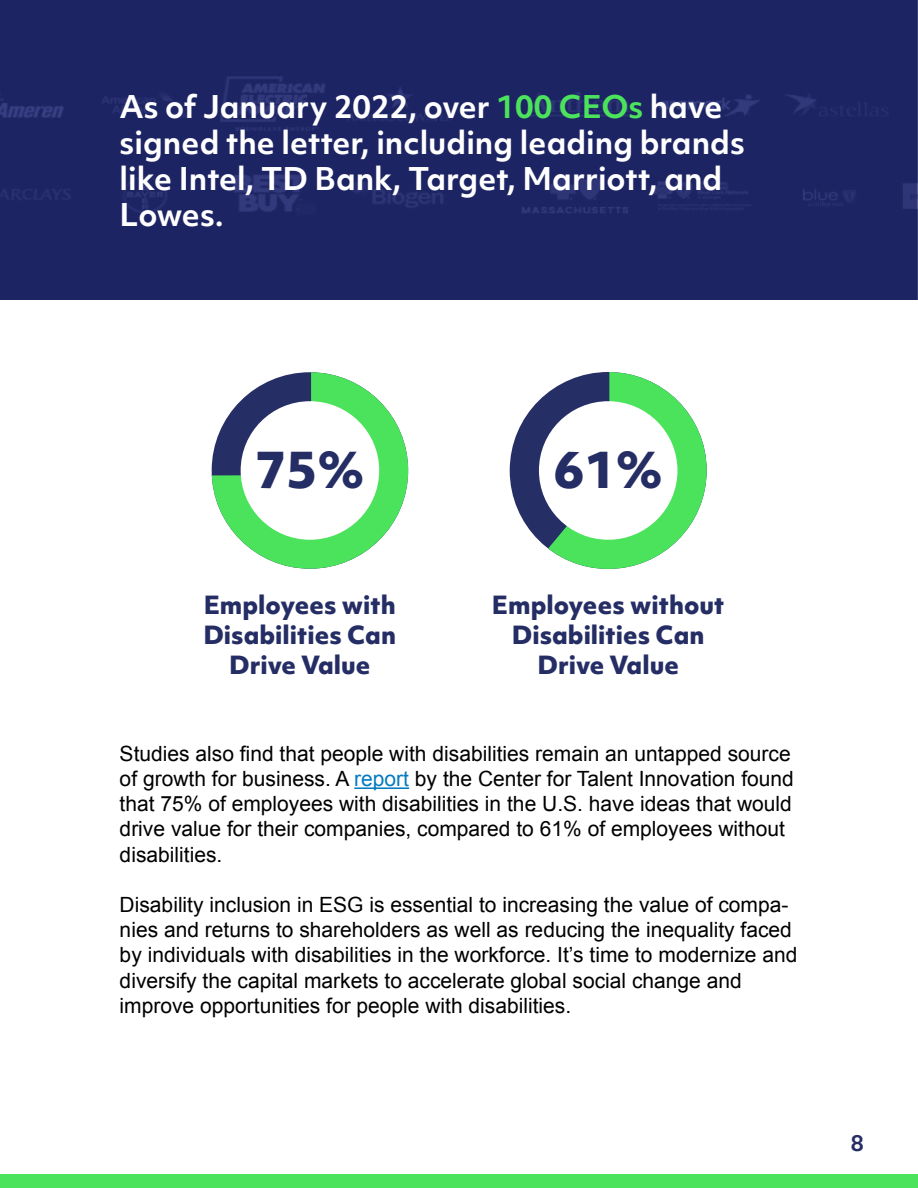
<style>
.page{position:relative;width:918px;height:1188px;background:#fff}
.page>*{position:absolute;margin:0;border:0;box-sizing:border-box;transform-origin:0 0}
.t1{font:800 48.3px "Objektiv Mk 1";color:#252d65}
.t2{font:700 30px/36px "Objektiv Mk 1";color:#fff}
.t3{font:800 24px/30px "Objektiv Mk 1";color:#252d65;text-align:center}
.t4{font:21px/25.2px "Arial";color:#000}
.t5{font:700 21px "Objektiv Mk 1";color:#252d65}
.s1{color:#4ce35c}
.s2{color:#047bc1}
</style>
<div class="page">
<hr style="left:354px;top:787px;width:55px;height:2px;background:#047bc1">
<div style="left:1px;top:0;width:917px;height:300px;background:#1d2463"></div>
<div style="left:0;top:1174px;width:918px;height:14px;background:#4ce35c"></div>
<svg style="left:212px;top:372px;width:196px;height:197px"></svg>
<div style="left:241px;top:401px;width:138px;height:139px;background:#fff;border-radius:50%"></div>
<div style="left:510px;top:372px;width:197px;height:197px;background:#262e66;border-radius:50%"></div>
<svg style="left:534px;top:372px;width:173px;height:197px"></svg>
<div style="left:539px;top:401px;width:138px;height:139px;background:#fff;border-radius:50%"></div>
<h3 class="t2" style="left:120px;top:88px;width:627px">As of January 2022, over <span class="s1">100 CEOs</span> have signed the letter, including leading brands like Intel, TD Bank, Target, Marriott, and<br>Lowes.</h3>
<p class="t1" style="left:255px;top:435px;width:112px">75%</p>
<p class="t1" style="left:553px;top:435px;width:112px">61%</p>
<p class="t3" style="left:203px;top:589px;width:194px">Employees with<br>Disabilities Can<br>Drive Value</p>
<p class="t3" style="left:492px;top:589px;width:234px">Employees without<br>Disabilities Can<br>Drive Value</p>
<p class="t4" style="left:120px;top:741px;width:676px">Studies also find that people with disabilities remain an untapped source of growth for business. A <span class="s2">report</span> by the Center for Talent Innovation found that 75% of employees with disabilities in the U.S. have ideas that would drive value for their companies, compared to 61% of employees without disabilities.</p>
<p class="t4" style="left:120px;top:892px;width:679px">Disability inclusion in ESG is essential to increasing the value of compa&shy;nies and returns to shareholders as well as reducing the inequality faced by individuals with disabilities in the workforce. It’s time to modernize and diversify the capital markets to accelerate global social change and improve opportunities for people with disabilities.</p>
<p class="t5" style="left:851px;top:1128px;width:15px">8</p>
</div>
